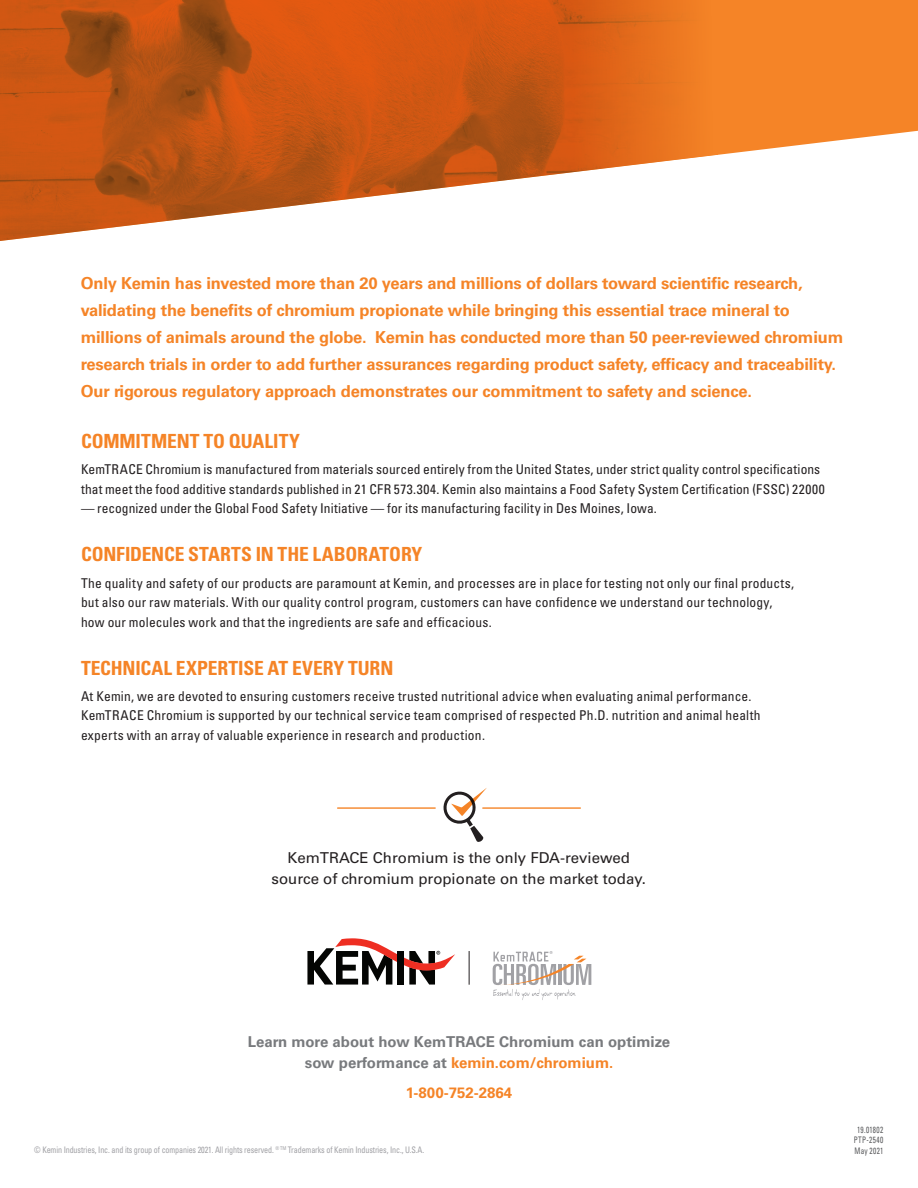
<style>
.page{position:relative;width:918px;height:1188px;background:#fff}
.page>*{position:absolute;margin:0;border:0;box-sizing:border-box;transform-origin:0 0}
.t1{font:700 condensed 19.5px "Univers LT Std";letter-spacing:-.005em;color:#f58427}
.Body{font:700 16.5px/27px "Univers LT Std";letter-spacing:-.01em;color:#f58427}
.Body-2{font:15px/21px "Univers LT Std";color:#231f20;text-align:center}
.Body-3{font:700 15px/21px "Univers LT Std";color:#787a7d;text-align:center}
.Body-4{font:700 15px "Univers LT Std";color:#f58427}
.t2{font:condensed 13.5px/19.5px "Univers LT Std";letter-spacing:.01em;color:#231f20}
.t3{font:condensed 9px "Univers LT Std";letter-spacing:-.015em;color:#a1a1a5;scale:.9 1}
.t4{font:condensed 9px "Univers LT Std";letter-spacing:.065em;color:#57585a;scale:.8 1}
.s1{color:#f58427}
</style>
<div class="page">
<svg style="left:718px;top:0;width:200px;height:155px;background:#f58d38"></svg>
<img style="left:0;top:0;width:718px;height:241px">
<svg style="left:493px;top:951px;width:98px;height:49px"></svg>
<svg style="left:307px;top:938px;width:90px;height:47px"></svg>
<div style="left:397px;top:951px;width:7px;height:34px;background:#040503"></div>
<svg style="left:404px;top:951px;width:51px;height:34px"></svg>
<hr style="left:469px;top:951px;width:1px;height:34px;background:#231f20">
<svg style="left:443px;top:788px;width:44px;height:54px"></svg>
<hr style="left:338px;top:807px;width:97px;height:2px;background:#f58427">
<hr style="left:483px;top:807px;width:97px;height:2px;background:#f58427">
<p class="Body" style="left:81px;top:270px;width:764px">Only Kemin has invested more than 20 years and millions of dollars toward scientific research, validating the benefits of chromium propionate while bringing this essential trace mineral to millions of animals around the globe. Kemin has conducted more than 50 peer-reviewed chromium research trials in order to add further assurances regarding product safety, efficacy and traceability.<br>Our rigorous regulatory approach demonstrates our commitment to safety and science.</p>
<p class="t1" style="left:81px;top:429px;width:221px">COMMITMENT TO QUALITY</p>
<p class="t2" style="left:81px;top:460px;width:745px">KemTRACE Chromium is manufactured from materials sourced entirely from the United States, under strict quality control specifications that meet the food additive standards published in 21 CFR 573.304. Kemin also maintains a Food Safety System Certification (FSSC) 22000</p>
<p class="t2" style="left:81px;top:499px;width:577px">— recognized under the Global Food Safety Initiative — for its manufacturing facility in Des Moines, Iowa.</p>
<p class="t1" style="left:81px;top:543px;width:343px">CONFIDENCE STARTS IN THE LABORATORY</p>
<p class="t2" style="left:81px;top:573px;width:715px">The quality and safety of our products are paramount at Kemin, and processes are in place for testing not only our final products, but also our raw materials. With our quality control program, customers can have confidence we understand our technology, how our molecules work and that the ingredients are safe and efficacious.</p>
<p class="t1" style="left:81px;top:656px;width:314px">TECHNICAL EXPERTISE AT EVERY TURN</p>
<p class="t2" style="left:81px;top:686px;width:681px">At Kemin, we are devoted to ensuring customers receive trusted nutritional advice when evaluating animal performance.<br>KemTRACE Chromium is supported by our technical service team comprised of respected Ph.D. nutrition and animal health experts with an array of valuable experience in research and production.</p>
<p class="Body-2" style="left:272px;top:847px;width:376px">KemTRACE Chromium is the only FDA-reviewed source of chromium propionate on the market today.</p>
<p class="Body-3" style="left:248px;top:1031px;width:424px">Learn more about how KemTRACE Chromium can optimize sow performance at <span class="s1">kemin.com/chromium.</span></p>
<p class="Body-4" style="left:406px;top:1084px;width:108px">1-800-752-2864</p>
<p class="t4" style="left:857px;top:1124px;width:34px">19.01802</p>
<p class="t4" style="left:854px;top:1134px;width:39px">PTP-2540</p>
<p class="t3" style="left:34px;top:1144px;width:435px">© Kemin Industries, Inc. and its group of companies 2021. All rights reserved. <sup>®</sup> <sup>TM</sup> Trademarks of Kemin Industries, Inc., U.S.A.</p>
<p class="t4" style="left:855px;top:1145px;width:38px">May 2021</p>
</div>
